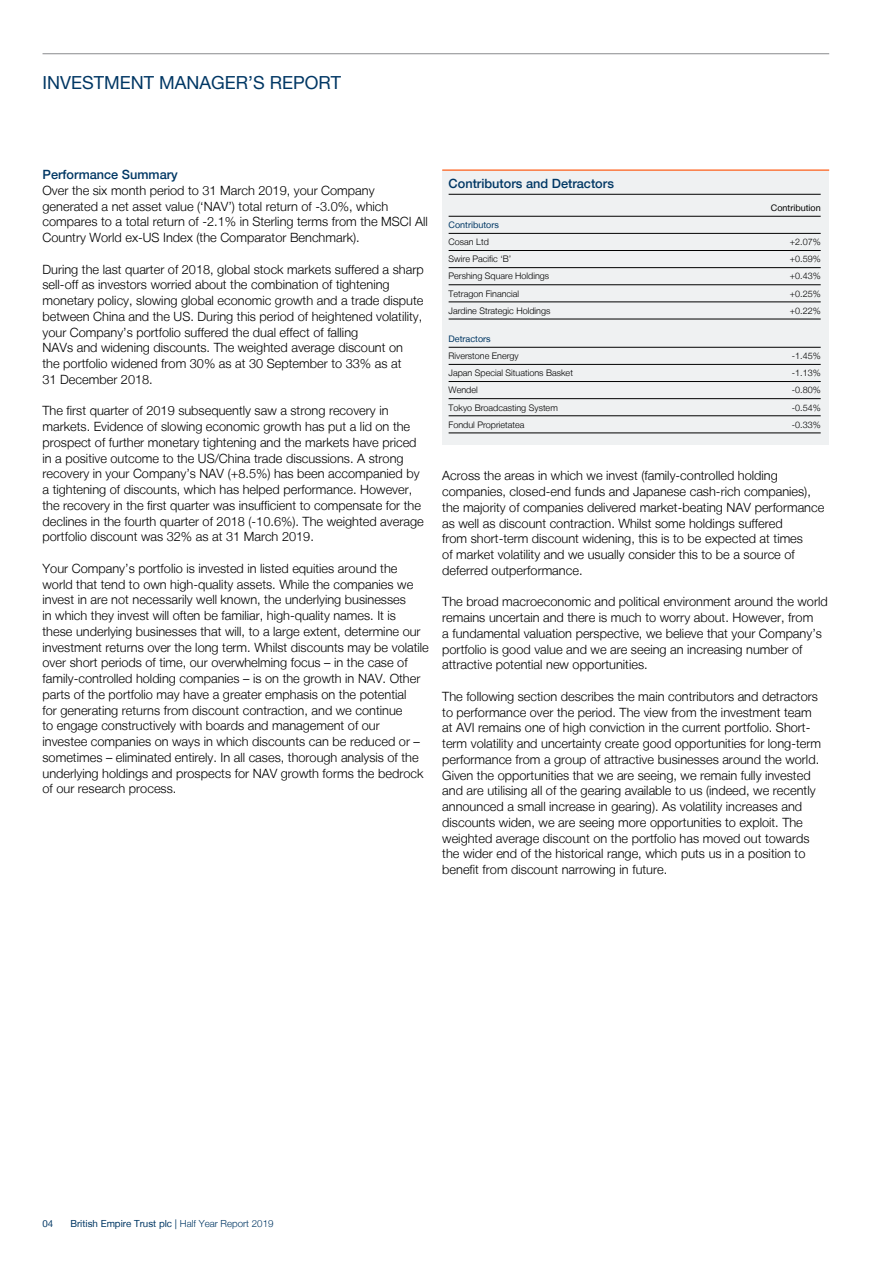
<style>
.page{position:relative;width:893px;height:1263px;background:#fff}
.page>*{position:absolute;margin:0;border:0;box-sizing:border-box;transform-origin:0 0}
.t1{font:18px "Helvetica Neue LT";color:#003764}
.t2{font:300 12.75px/15.8px "Helvetica Neue LT";color:#000}
.t3{font:500 12.75px "Helvetica Neue LT";color:#003764}
.t4{font:9.75px "Helvetica Neue LT";color:#003764}
.t5{font:300 9px "Helvetica Neue LT";color:#000}
.t6{font:9px "Helvetica Neue LT";color:#003764}
.t7{font:9px "Helvetica Neue LT";color:#000}
.s1{font-weight:300}
</style>
<div class="page">
<hr style="left:43px;top:53px;width:786px;height:1px;background:#96989a">
<div style="left:442px;top:170px;width:387px;height:274px;background:#eff1f2"></div>
<hr style="left:449px;top:194px;width:372px;height:1px;background:#000">
<hr style="left:449px;top:216px;width:372px;height:1px;background:#000">
<hr style="left:449px;top:233px;width:372px;height:1px;background:#000">
<hr style="left:449px;top:250px;width:372px;height:1px;background:#000">
<hr style="left:449px;top:267px;width:372px;height:1px;background:#000">
<hr style="left:449px;top:284px;width:372px;height:1px;background:#000">
<hr style="left:449px;top:302px;width:372px;height:1px;background:#000">
<hr style="left:449px;top:319px;width:372px;height:1px;background:#000">
<hr style="left:449px;top:347px;width:372px;height:1px;background:#000">
<hr style="left:449px;top:364px;width:372px;height:1px;background:#000">
<hr style="left:449px;top:381px;width:372px;height:1px;background:#000">
<hr style="left:449px;top:398px;width:372px;height:1px;background:#000">
<hr style="left:449px;top:415px;width:372px;height:1px;background:#000">
<hr style="left:449px;top:433px;width:372px;height:1px;background:#000">
<hr style="left:442px;top:170px;width:387px;height:1px;background:#ff4e00">
<h1 class="t1" style="left:43px;top:72px;width:300px">INVESTMENT MANAGER’S REPORT</h1>
<p class="t3" style="left:43px;top:167px;width:137px">Performance Summary</p>
<p class="t2" style="left:43px;top:182px;width:387px">Over the six month period to 31 March 2019, your Company generated a net asset value (‘NAV’) total return of -3.0%, which compares to a total return of -2.1% in Sterling terms from the MSCI All Country World ex-US Index (the Comparator Benchmark).</p>
<p class="t2" style="left:43px;top:261px;width:383px">During the last quarter of 2018, global stock markets suffered a sharp sell-off as investors worried about the combination of tightening monetary policy, slowing global economic growth and a trade dispute between China and the US. During this period of heightened volatility, your Company’s portfolio suffered the dual effect of falling<br>NAVs and widening discounts. The weighted average discount on<br>the portfolio widened from 30% as at 30 September to 33% as at<br>31 December 2018.</p>
<p class="t2" style="left:43px;top:403px;width:383px">The first quarter of 2019 subsequently saw a strong recovery in markets. Evidence of slowing economic growth has put a lid on the prospect of further monetary tightening and the markets have priced in a positive outcome to the US/China trade discussions. A strong recovery in your Company’s NAV (+8.5%) has been accompanied by a tightening of discounts, which has helped performance. However, the recovery in the first quarter was insufficient to compensate for the declines in the fourth quarter of 2018 (-10.6%). The weighted average portfolio discount was 32% as at 31 March 2019.</p>
<p class="t2" style="left:43px;top:560px;width:388px">Your Company’s portfolio is invested in listed equities around the world that tend to own high-quality assets. While the companies we invest in are not necessarily well known, the underlying businesses<br>in which they invest will often be familiar, high-quality names. It is these underlying businesses that will, to a large extent, determine our investment returns over the long term. Whilst discounts may be volatile over short periods of time, our overwhelming focus – in the case of family-controlled holding companies – is on the growth in NAV. Other parts of the portfolio may have a greater emphasis on the potential<br>for generating returns from discount contraction, and we continue<br>to engage constructively with boards and management of our<br>investee companies on ways in which discounts can be reduced or – sometimes – eliminated entirely. In all cases, thorough analysis of the underlying holdings and prospects for NAV growth forms the bedrock of our research process.</p>
<p class="t3" style="left:449px;top:176px;width:167px">Contributors and Detractors</p>
<p class="t7" style="left:771px;top:202px;width:51px">Contribution</p>
<p class="t6" style="left:449px;top:219px;width:52px">Contributors</p>
<p class="t5" style="left:449px;top:236px;width:42px">Cosan Ltd</p>
<p class="t5" style="left:790px;top:236px;width:32px">+2.07%</p>
<p class="t5" style="left:449px;top:254px;width:64px">Swire Pacific ‘B’</p>
<p class="t5" style="left:790px;top:254px;width:32px">+0.59%</p>
<p class="t5" style="left:449px;top:271px;width:102px">Pershing Square Holdings</p>
<p class="t5" style="left:790px;top:271px;width:32px">+0.43%</p>
<p class="t5" style="left:449px;top:288px;width:72px">Tetragon Financial</p>
<p class="t5" style="left:790px;top:288px;width:32px">+0.25%</p>
<p class="t5" style="left:449px;top:305px;width:103px">Jardine Strategic Holdings</p>
<p class="t5" style="left:790px;top:305px;width:32px">+0.22%</p>
<p class="t6" style="left:449px;top:333px;width:44px">Detractors</p>
<p class="t5" style="left:449px;top:350px;width:72px">Riverstone Energy</p>
<p class="t5" style="left:792px;top:350px;width:30px">-1.45%</p>
<p class="t5" style="left:449px;top:368px;width:126px">Japan Special Situations Basket</p>
<p class="t5" style="left:792px;top:368px;width:30px">-1.13%</p>
<p class="t5" style="left:449px;top:385px;width:31px">Wendel</p>
<p class="t5" style="left:792px;top:385px;width:30px">-0.80%</p>
<p class="t5" style="left:449px;top:402px;width:111px">Tokyo Broadcasting System</p>
<p class="t5" style="left:792px;top:402px;width:30px">-0.54%</p>
<p class="t5" style="left:449px;top:419px;width:78px">Fondul Proprietatea</p>
<p class="t5" style="left:792px;top:419px;width:30px">-0.33%</p>
<p class="t2" style="left:442px;top:468px;width:384px">Across the areas in which we invest (family-controlled holding companies, closed-end funds and Japanese cash-rich companies), the majority of companies delivered market-beating NAV performance as well as discount contraction. Whilst some holdings suffered<br>from short-term discount widening, this is to be expected at times<br>of market volatility and we usually consider this to be a source of deferred outperformance.</p>
<p class="t2" style="left:442px;top:594px;width:387px">The broad macroeconomic and political environment around the world remains uncertain and there is much to worry about. However, from<br>a fundamental valuation perspective, we believe that your Company’s portfolio is good value and we are seeing an increasing number of attractive potential new opportunities.</p>
<p class="t2" style="left:442px;top:688px;width:380px">The following section describes the main contributors and detractors to performance over the period. The view from the investment team at AVI remains one of high conviction in the current portfolio. Short&shy;term volatility and uncertainty create good opportunities for long-term performance from a group of attractive businesses around the world.<br>Given the opportunities that we are seeing, we remain fully invested and are utilising all of the gearing available to us (indeed, we recently announced a small increase in gearing). As volatility increases and discounts widen, we are seeing more opportunities to exploit. The weighted average discount on the portfolio has moved out towards the wider end of the historical range, which puts us in a position to benefit from discount narrowing in future.</p>
<p class="t4" style="left:43px;top:1218px;width:12px">04</p>
<p class="t4" style="left:70px;top:1218px;width:205px">British Empire Trust plc | <span class="s1">Half Year Report 2019</span></p>
</div>
